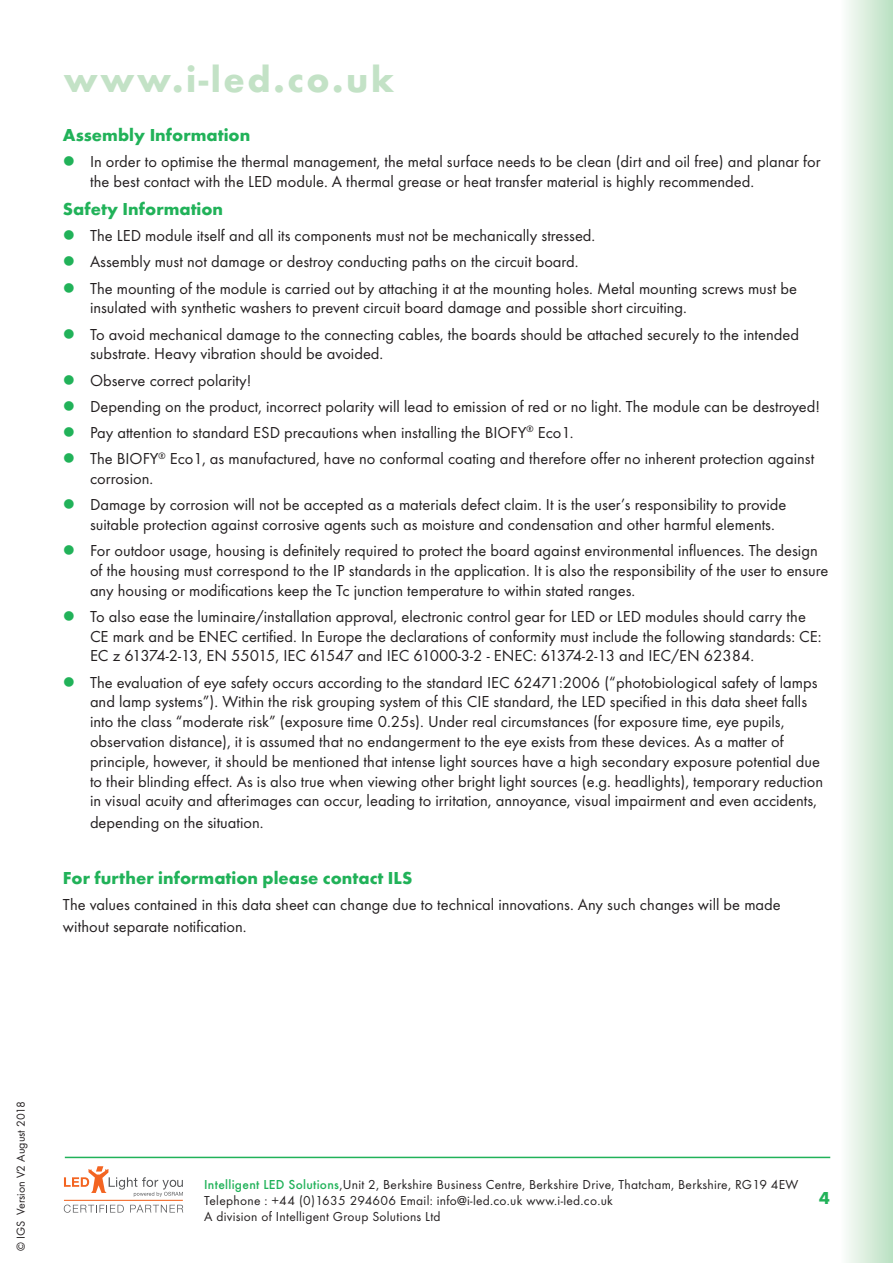
<style>
.page{position:relative;width:893px;height:1263px;background:#fff}
.page>*{position:absolute;margin:0;border:0;box-sizing:border-box;transform-origin:0 0}
.t1{font:700 37.5px "Futura T";letter-spacing:.07em;color:#c3e2c6}
.Bodytext{font:700 18px "Futura T";color:#21b259}
.Bodytext-2{font:16.5px/19.8px "Futura T";color:#231f20}
.t2{font:13.5px/16.2px "Futura T";letter-spacing:.02em;color:#231f20}
.t3{font:12px "Futura T";color:#231f20}
.s1{font-weight:500;color:#21b259}
</style>
<div class="page">
<hr style="left:65px;top:1157px;width:765px;height:1px;background:#21b259">
<svg style="left:64px;top:1166px;width:119px;height:31px"></svg>
<svg style="left:64px;top:1204px;width:60px;height:9px"></svg>
<svg style="left:130px;top:1205px;width:53px;height:7px"></svg>
<hr style="left:64px;top:1200px;width:119px;height:1px;background:#f36421">
<div style="left:840px;top:0;width:53px;height:1263px;background:linear-gradient(to right,#fdfdfc,#b9e0c1)"></div>
<h1 class="t1" style="left:64px;top:57px;width:332px">www.i-led.co.uk</h1>
<p class="Bodytext" style="left:63px;top:124px;width:189px">Assembly Information</p>
<p class="Bodytext-2" style="left:90px;top:152px;width:732px">In order to optimise the thermal management, the metal surface needs to be clean (dirt and oil free) and planar for the best contact with the LED module. A thermal grease or heat transfer material is highly recommended.</p>
<p class="Bodytext" style="left:63px;top:198px;width:162px">Safety Information</p>
<p class="Bodytext-2" style="left:90px;top:226px;width:507px">The LED module itself and all its components must not be mechanically stressed.</p>
<p class="Bodytext-2" style="left:90px;top:252px;width:490px">Assembly must not damage or destroy conducting paths on the circuit board.</p>
<p class="Bodytext-2" style="left:90px;top:278px;width:708px">The mounting of the module is carried out by attaching it at the mounting holes. Metal mounting screws must be insulated with synthetic washers to prevent circuit board damage and possible short circuiting.</p>
<p class="Bodytext-2" style="left:90px;top:324px;width:710px">To avoid mechanical damage to the connecting cables, the boards should be attached securely to the intended substrate. Heavy vibration should be avoided.</p>
<p class="Bodytext-2" style="left:90px;top:370px;width:163px">Observe correct polarity!</p>
<p class="Bodytext-2" style="left:90px;top:396px;width:732px">Depending on the product, incorrect polarity will lead to emission of red or no light. The module can be destroyed!</p>
<p class="Bodytext-2" style="left:90px;top:422px;width:485px">Pay attention to standard ESD precautions when installing the BIOFY<sup>®</sup> Eco1.</p>
<p class="Bodytext-2" style="left:90px;top:449px;width:726px">The BIOFY<sup>®</sup> Eco1, as manufactured, have no conformal coating and therefore offer no inherent protection against corrosion.</p>
<p class="Bodytext-2" style="left:90px;top:494px;width:698px">Damage by corrosion will not be accepted as a materials defect claim. It is the user’s responsibility to provide suitable protection against corrosive agents such as moisture and condensation and other harmful elements.</p>
<p class="Bodytext-2" style="left:90px;top:540px;width:740px">For outdoor usage, housing is definitely required to protect the board against environmental influences. The design of the housing must correspond to the IP standards in the application. It is also the responsibility of the user to ensure any housing or modifications keep the Tc junction temperature to within stated ranges.</p>
<p class="Bodytext-2" style="left:90px;top:606px;width:733px">To also ease the luminaire/installation approval, electronic control gear for LED or LED modules should carry the<br>CE mark and be ENEC certified. In Europe the declarations of conformity must include the following standards: CE:<br>EC z 61374-2-13, EN 55015, IEC 61547 and IEC 61000-3-2 - ENEC: 61374-2-13 and IEC/EN 62384.</p>
<p class="Bodytext-2" style="left:90px;top:672px;width:735px">The evaluation of eye safety occurs according to the standard IEC 62471:2006 (“photobiological safety of lamps and lamp systems”). Within the risk grouping system of this CIE standard, the LED specified in this data sheet falls into the class “moderate risk” (exposure time 0.25s). Under real circumstances (for exposure time, eye pupils, observation distance), it is assumed that no endangerment to the eye exists from these devices. As a matter of principle, however, it should be mentioned that intense light sources have a high secondary exposure potential due to their blinding effect. As is also true when viewing other bright light sources (e.g. headlights), temporary reduction in visual acuity and afterimages can occur, leading to irritation, annoyance, visual impairment and even accidents,</p>
<p class="Bodytext-2" style="left:90px;top:812px;width:175px">depending on the situation.</p>
<p class="Bodytext" style="left:63px;top:867px;width:351px">For further information please contact ILS</p>
<p class="Bodytext-2" style="left:63px;top:894px;width:719px;line-height:21.6px">The values contained in this data sheet can change due to technical innovations. Any such changes will be made without separate notification.</p>
<p class="t3" style="left:14px;top:1251px;width:151px;rotate:-90deg">© IGS Version V2 August 2018</p>
<p class="t2" style="left:204px;top:1176px;width:596px"><span class="s1">Intelligent LED Solutions</span>,Unit 2, Berkshire Business Centre, Berkshire Drive, Thatcham, Berkshire, RG19 4EW<br>Telephone : +44 (0)1635 294606 Email: info@i-led.co.uk www.i-led.co.uk<br>A division of Intelligent Group Solutions Ltd</p>
<p class="Bodytext" style="left:819px;top:1187px;width:12px">4</p>
</div>
